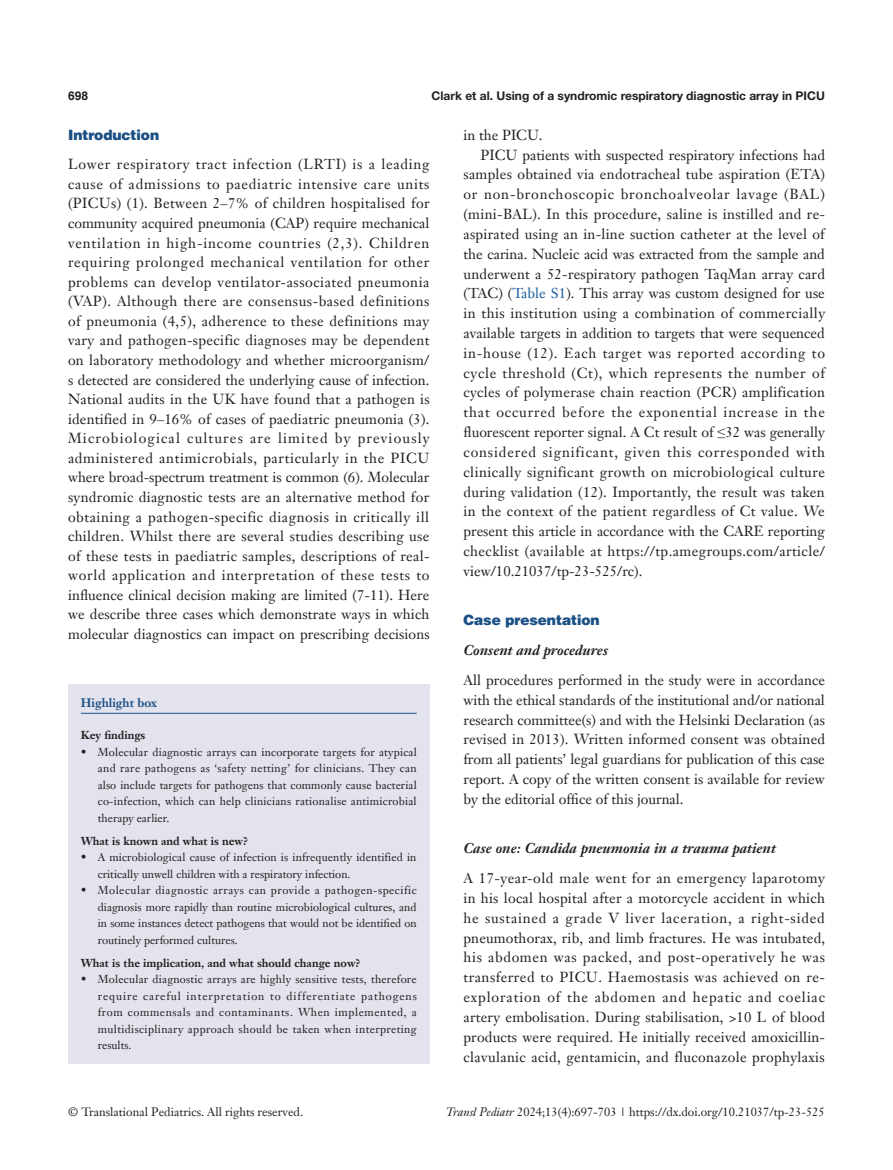
<style>
.page{position:relative;width:893px;height:1170px;background:#fff}
.page>*{position:absolute;margin:0;border:0;box-sizing:border-box;transform-origin:0 0}
.t1{font:14.25px/19.8px "Janson Text LT";letter-spacing:.01em;color:#231f20;text-align:justify}
._2ji-6_5{font:italic 700 14.25px "Janson Text LT";color:#231f20}
._1ji-6_5{font:900 14.25px "Helvetica";color:#1c5085}
.t2{font:12px "Janson Text LT";color:#231f20}
.t3{font:700 12px "Helvetica Neue LT Pro";color:#231f20}
.Cite{font:700 12px "Janson Text LT";color:#1c5085}
.t4{font:700 12px "Helvetica";color:#231f20}
.Cite-2{font:11.25px/16.5px "Janson Text LT";letter-spacing:.01em;color:#231f20;text-align:justify}
.Cite-3{font:700 11.25px "Janson Text LT";color:#231f20}
.s1{color:#175d9e}
.s2{font-family:"Times New Roman"}
.s3{font-style:italic}
</style>
<div class="page">
<div style="left:68px;top:683px;width:361px;height:380px;background:#e2e3ec"></div>
<hr style="left:81px;top:712px;width:336px;height:1px;background:#1c5085">
<p class="t4" style="left:68px;top:88px;width:22px">698</p>
<p class="t3" style="left:432px;top:88px;width:395px">Clark et al. Using of a syndromic respiratory diagnostic array in PICU</p>
<p class="_1ji-6_5" style="left:68px;top:126px;width:93px">Introduction</p>
<p class="t1" style="left:68px;top:154px;width:363px">Lower respiratory tract infection (LRTI) is a leading cause of admissions to paediatric intensive care units (PICUs) (1). Between 2–7% of children hospitalised for community acquired pneumonia (CAP) require mechanical ventilation in high-income countries (2,3). Children requiring prolonged mechanical ventilation for other problems can develop ventilator-associated pneumonia (VAP). Although there are consensus-based definitions of pneumonia (4,5), adherence to these definitions may vary and pathogen-specific diagnoses may be dependent on laboratory methodology and whether microorganism/ s detected are considered the underlying cause of infection.<br>National audits in the UK have found that a pathogen is identified in 9–16% of cases of paediatric pneumonia (3).<br>Microbiological cultures are limited by previously administered antimicrobials, particularly in the PICU where broad-spectrum treatment is common (6). Molecular syndromic diagnostic tests are an alternative method for obtaining a pathogen-specific diagnosis in critically ill children. Whilst there are several studies describing use of these tests in paediatric samples, descriptions of real&shy;world application and interpretation of these tests to influence clinical decision making are limited (7-11). Here we describe three cases which demonstrate ways in which molecular diagnostics can impact on prescribing decisions</p>
<p class="Cite" style="left:81px;top:695px;width:78px">Highlight box</p>
<p class="Cite-3" style="left:81px;top:728px;width:66px">Key findings</p>
<p class="Cite-2" style="left:98px;top:743px;width:321px;text-indent:-17px">• Molecular diagnostic arrays can incorporate targets for atypical and rare pathogens as ‘safety netting’ for clinicians. They can also include targets for pathogens that commonly cause bacterial co-infection, which can help clinicians rationalise antimicrobial therapy earlier.</p>
<p class="Cite-3" style="left:81px;top:833px;width:169px">What is known and what is new?</p>
<p class="Cite-2" style="left:98px;top:849px;width:320px;text-indent:-17px">• A microbiological cause of infection is infrequently identified in critically unwell children with a respiratory infection.</p>
<p class="Cite-2" style="left:98px;top:882px;width:320px;text-indent:-17px">• Molecular diagnostic arrays can provide a pathogen-specific diagnosis more rapidly than routine microbiological cultures, and in some instances detect pathogens that would not be identified on routinely performed cultures.</p>
<p class="Cite-3" style="left:81px;top:955px;width:281px">What is the implication, and what should change now?</p>
<p class="Cite-2" style="left:98px;top:970px;width:321px;text-indent:-17px">• Molecular diagnostic arrays are highly sensitive tests, therefore require careful interpretation to differentiate pathogens from commensals and contaminants. When implemented, a multidisciplinary approach should be taken when interpreting results.</p>
<p class="t1" style="left:463px;top:125px;width:81px">in the PICU.</p>
<p class="t1" style="left:463px;top:145px;width:363px;text-indent:17px">PICU patients with suspected respiratory infections had samples obtained via endotracheal tube aspiration (ETA) or non-bronchoscopic bronchoalveolar lavage (BAL) (mini-BAL). In this procedure, saline is instilled and re&shy;aspirated using an in-line suction catheter at the level of the carina. Nucleic acid was extracted from the sample and underwent a 52-respiratory pathogen TaqMan array card (TAC) (<span class="s1">Table S1</span>). This array was custom designed for use in this institution using a combination of commercially available targets in addition to targets that were sequenced in-house (12). Each target was reported according to cycle threshold (Ct), which represents the number of cycles of polymerase chain reaction (PCR) amplification that occurred before the exponential increase in the fluorescent reporter signal. A Ct result of <span class="s2">≤</span>32 was generally considered significant, given this corresponded with clinically significant growth on microbiological culture during validation (12). Importantly, the result was taken in the context of the patient regardless of Ct value. We present this article in accordance with the CARE reporting checklist (available at https://tp.amegroups.com/article/ view/10.21037/tp-23-525/rc).</p>
<p class="_1ji-6_5" style="left:463px;top:611px;width:138px">Case presentation</p>
<p class="_2ji-6_5" style="left:463px;top:641px;width:146px">Consent and procedures</p>
<p class="t1" style="left:463px;top:670px;width:363px">All procedures performed in the study were in accordance with the ethical standards of the institutional and/or national research committee(s) and with the Helsinki Declaration (as revised in 2013). Written informed consent was obtained from all patients’ legal guardians for publication of this case report. A copy of the written consent is available for review by the editorial office of this journal.</p>
<p class="_2ji-6_5" style="left:463px;top:839px;width:314px">Case one: Candida pneumonia in a trauma patient</p>
<p class="t1" style="left:463px;top:868px;width:363px">A 17-year-old male went for an emergency laparotomy in his local hospital after a motorcycle accident in which he sustained a grade V liver laceration, a right-sided pneumothorax, rib, and limb fractures. He was intubated, his abdomen was packed, and post-operatively he was transferred to PICU. Haemostasis was achieved on re&shy;exploration of the abdomen and hepatic and coeliac artery embolisation. During stabilisation, &gt;10 L of blood products were required. He initially received amoxicillin&shy;clavulanic acid, gentamicin, and fluconazole prophylaxis</p>
<p class="t2" style="left:68px;top:1104px;width:236px">© Translational Pediatrics. All rights reserved.</p>
<p class="t2" style="left:446px;top:1104px;width:380px"><span class="s3">Transl Pediatr</span> 2024;13(4):697-703 | https://dx.doi.org/10.21037/tp-23-525</p>
</div>
